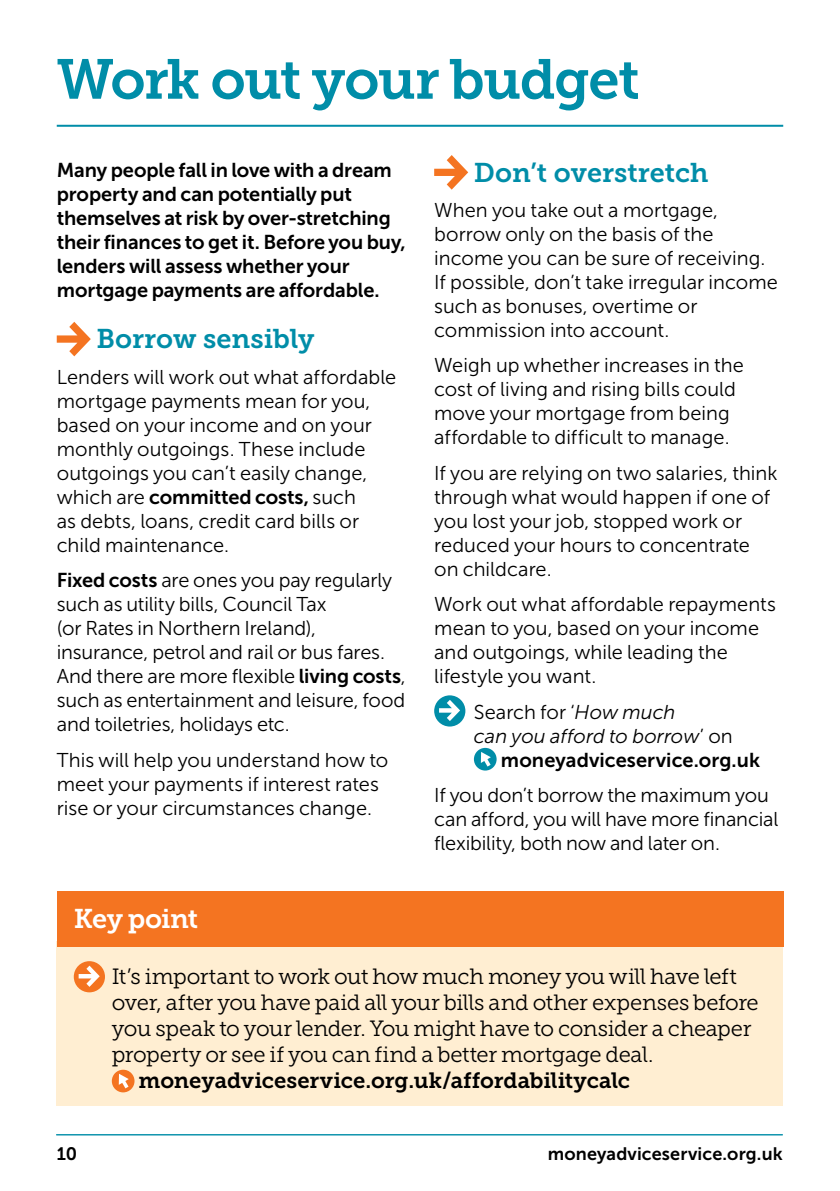
<style>
.page{position:relative;width:840px;height:1191px;background:#fff}
.page>*{position:absolute;margin:0;border:0;box-sizing:border-box;transform-origin:0 0}
.t1{font:56px "Museo Slab 700";letter-spacing:-.03em;color:#008da8}
.t2{font:27px "Museo Slab 700";color:#008da8}
.t3{font:27px "Museo Slab 700";letter-spacing:-.025em;color:#fff}
.t4{font:22px/26px "Museo Slab 300";letter-spacing:-.02em;color:#000}
.t5{font:22px "Museo Slab 700";letter-spacing:-.005em;color:#000}
.t6{font:20px/24px "Museo Sans 300";color:#000}
.t7{font:20px/24px "Museo Sans 700";letter-spacing:-.005em;color:#000}
.t8{font:italic 20px/24px "Museo Sans 300";color:#000}
.t9{font:18px "Museo Sans 700";letter-spacing:.01em;color:#000}
.s1{font-family:"Museo Sans 300"}
.s2{font-family:"Museo Sans 700"}
.s3{font-style:normal}
</style>
<div class="page">
<hr style="left:56px;top:1134px;width:726px;height:1px;background:#008da8">
<svg style="left:57px;top:322px;width:34px;height:34px"></svg>
<hr style="left:57px;top:125px;width:725px;height:2px;background:#008da8">
<svg style="left:434px;top:155px;width:34px;height:35px"></svg>
<div style="left:434px;top:695px;width:31px;height:31px;background:#008da8;border-radius:50%"></div>
<svg style="left:439px;top:700px;width:21px;height:21px"></svg>
<div style="left:473px;top:748px;width:23px;height:22px;background:#008da8;border-radius:50%"></div>
<svg style="left:480px;top:752px;width:10px;height:14px"></svg>
<div style="left:57px;top:941px;width:725px;height:165px;background:#ffeed2"></div>
<div style="left:74px;top:961px;width:31px;height:31px;background:#f47421;border-radius:50%"></div>
<svg style="left:79px;top:965px;width:21px;height:22px"></svg>
<div style="left:112px;top:1069px;width:22px;height:23px;background:#f47421;border-radius:50%"></div>
<svg style="left:119px;top:1073px;width:10px;height:15px"></svg>
<div style="left:57px;top:890px;width:725px;height:56px;background:#f47421"></div>
<h1 class="t1" style="left:57px;top:48px;width:584px">Work out your budget</h1>
<p class="t7" style="left:57px;top:158px;width:350px">Many people fall in love with a dream property and can potentially put themselves at risk by over-stretching their finances to get it. Before you buy, lenders will assess whether your mortgage payments are affordable.</p>
<h2 class="t2" style="left:96px;top:324px;width:219px">Borrow sensibly</h2>
<p class="t6" style="left:57px;top:365px;width:341px">Lenders will work out what affordable mortgage payments mean for you, based on your income and on your monthly outgoings. These include outgoings you can’t easily change,</p>
<p class="t7" style="left:57px;top:485px;width:300px"><span class="s1">which are</span> committed costs, <span class="s1">such</span></p>
<p class="t6" style="left:57px;top:509px;width:304px">as debts, loans, credit card bills or child maintenance.</p>
<p class="t6" style="left:57px;top:568px;width:350px"><span class="s2">Fixed costs</span> are ones you pay regularly such as utility bills, Council Tax<br>(or Rates in Northern Ireland), insurance, petrol and rail or bus fares.<br>And there are more flexible <span class="s2">living costs</span>, such as entertainment and leisure, food and toiletries, holidays etc.</p>
<p class="t6" style="left:57px;top:748px;width:333px">This will help you understand how to meet your payments if interest rates rise or your circumstances change.</p>
<h2 class="t3" style="left:74px;top:903px;width:126px">Key point</h2>
<h2 class="t2" style="left:473px;top:157px;width:236px">Don’t overstretch</h2>
<p class="t6" style="left:434px;top:198px;width:345px">When you take out a mortgage, borrow only on the basis of the income you can be sure of receiving.<br>If possible, don’t take irregular income such as bonuses, overtime or commission into account.</p>
<p class="t6" style="left:434px;top:354px;width:311px">Weigh up whether increases in the cost of living and rising bills could move your mortgage from being affordable to difficult to manage.</p>
<p class="t6" style="left:434px;top:461px;width:345px">If you are relying on two salaries, think through what would happen if one of you lost your job, stopped work or reduced your hours to concentrate on childcare.</p>
<p class="t6" style="left:434px;top:592px;width:343px">Work out what affordable repayments mean to you, based on your income and outgoings, while leading the lifestyle you want.</p>
<p class="t8" style="left:473px;top:700px;width:260px"><span class="s3">Search for ‘</span>How much<br>can you afford to borrow<span class="s3">’ on</span></p>
<p class="t7" style="left:500px;top:747px;width:260px">moneyadviceservice.org.uk</p>
<p class="t6" style="left:434px;top:783px;width:345px">If you don’t borrow the maximum you can afford, you will have more financial flexibility, both now and later on.</p>
<p class="t4" style="left:112px;top:964px;width:648px">It’s important to work out how much money you will have left over, after you have paid all your bills and other expenses before you speak to your lender. You might have to consider a cheaper property or see if you can find a better mortgage deal.</p>
<p class="t5" style="left:138px;top:1068px;width:492px">moneyadviceservice.org.uk/affordabilitycalc</p>
<p class="t9" style="left:57px;top:1143px;width:22px">10</p>
<p class="t9" style="left:547px;top:1143px;width:236px">moneyadviceservice.org.uk</p>
</div>
